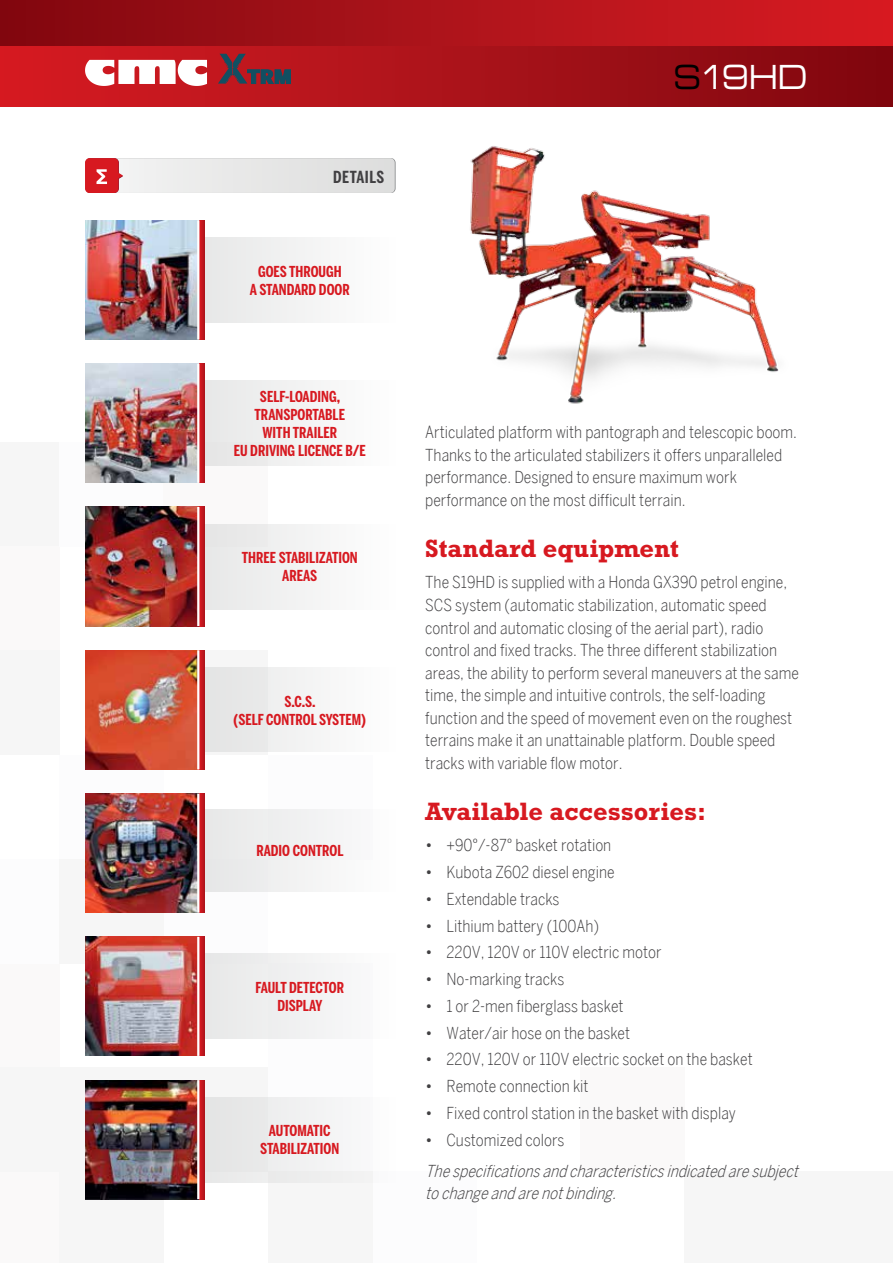
<style>
.page{position:relative;width:893px;height:1263px;background:#fff}
.page>*{position:absolute;margin:0;border:0;box-sizing:border-box;transform-origin:0 0}
.t1{font:33.3px "Eurostile LT Std Ex 2";letter-spacing:-.065em;color:#fff;scale:.86 1}
.t2{font:700 25.5px "Rockwell Std";color:#d71920}
.t3{font:300 16.5px/22.5px "Benton Sans Cond";color:#414042}
.t4{font:italic 300 16.5px/22.5px "Benton Sans Cond";color:#414042}
.t5{font:700 16.5px "Benton Sans Comp";letter-spacing:.025em;color:#414042}
.t6{font:700 15px/18px "Benton Sans Comp";color:#d71920;text-align:center}
.s1{color:#000}
</style>
<div class="page">
<div style="left:0;top:442px;width:60px;height:105px;background:#f6f6f6"></div>
<div style="left:0;top:547px;width:60px;height:104px;background:#faf9f9"></div>
<div style="left:0;top:651px;width:60px;height:104px;background:#f6f6f6"></div>
<div style="left:164px;top:651px;width:104px;height:104px;background:#f6f6f6"></div>
<div style="left:0;top:963px;width:60px;height:104px;background:#faf9f9"></div>
<div style="left:0;top:1171px;width:60px;height:92px;background:#faf9f9"></div>
<div style="left:580px;top:1067px;width:105px;height:104px;background:#faf9f9"></div>
<div style="left:60px;top:755px;width:104px;height:104px;background:#f7f8f9"></div>
<div style="left:268px;top:755px;width:104px;height:104px;background:#f7f8f9"></div>
<div style="left:164px;top:859px;width:104px;height:104px;background:#f7f8f9"></div>
<div style="left:268px;top:963px;width:104px;height:104px;background:#f7f8f9"></div>
<div style="left:268px;top:1067px;width:104px;height:104px;background:#f7f8f9"></div>
<div style="left:372px;top:1171px;width:104px;height:92px;background:#f7f8f9"></div>
<div style="left:0;top:859px;width:60px;height:104px;background:#f7f8f9"></div>
<div style="left:60px;top:859px;width:104px;height:104px;background:#f6f6f6"></div>
<div style="left:0;top:1067px;width:60px;height:104px;background:#f6f6f6"></div>
<div style="left:60px;top:1067px;width:104px;height:104px;background:#f6f6f6"></div>
<div style="left:60px;top:1171px;width:104px;height:92px;background:#f6f6f6"></div>
<div style="left:268px;top:1171px;width:104px;height:92px;background:#f6f6f6"></div>
<div style="left:685px;top:1171px;width:104px;height:92px;background:#f6f6f6"></div>
<div style="left:789px;top:1171px;width:104px;height:92px;background:#f6f6f6"></div>
<div style="left:164px;top:1067px;width:104px;height:104px;background:#f6f6f6"></div>
<div style="left:60px;top:442px;width:104px;height:105px;background:#f7f8f9"></div>
<div style="left:164px;top:442px;width:104px;height:105px;background:#faf9f9"></div>
<div style="left:0;top:0;width:893px;height:47px;background:linear-gradient(to right,#820910,#d91c23)"></div>
<div style="left:0;top:47px;width:893px;height:59px;background:linear-gradient(to right,#d71d24,#7f070f)"></div>
<hr style="left:892px;top:47px;width:1px;height:59px;background:#7f050c">
<div style="left:204px;top:237px;width:191px;height:85px;background:#f3f3f3"></div>
<img style="left:85px;top:220px;width:112px;height:119px">
<svg style="left:199px;top:220px;width:6px;height:119px"></svg>
<div style="left:204px;top:381px;width:191px;height:85px;background:#f3f3f3"></div>
<img style="left:85px;top:364px;width:112px;height:119px">
<svg style="left:199px;top:364px;width:6px;height:119px"></svg>
<hr style="left:197px;top:364px;width:2px;height:119px;background:#fff">
<div style="left:204px;top:524px;width:191px;height:85px;background:#f3f3f3"></div>
<img style="left:85px;top:507px;width:112px;height:119px">
<svg style="left:199px;top:507px;width:6px;height:119px"></svg>
<hr style="left:197px;top:507px;width:2px;height:119px;background:#fff">
<img style="left:85px;top:793px;width:112px;height:120px">
<div style="left:204px;top:809px;width:191px;height:83px;background:#f1f1f2"></div>
<svg style="left:199px;top:793px;width:6px;height:120px"></svg>
<hr style="left:197px;top:793px;width:2px;height:120px;background:#fff">
<div style="left:204px;top:1097px;width:191px;height:85px;background:linear-gradient(to right,#e3e3e3,#fcfcfd)"></div>
<img style="left:85px;top:1080px;width:112px;height:119px">
<svg style="left:199px;top:1080px;width:6px;height:119px"></svg>
<hr style="left:197px;top:1080px;width:2px;height:119px;background:#fff">
<div style="left:204px;top:668px;width:191px;height:84px;background:linear-gradient(to right,#e3e3e3,#fff)"></div>
<img style="left:85px;top:650px;width:112px;height:119px">
<svg style="left:199px;top:650px;width:6px;height:119px"></svg>
<hr style="left:197px;top:650px;width:2px;height:119px;background:#fff">
<svg style="left:85px;top:60px;width:122px;height:26px"></svg>
<svg style="left:85px;top:158px;width:310px;height:35px;background:#e5d2d2"></svg>
<svg style="left:218px;top:54px;width:73px;height:32px;background:#7c2c37"></svg>
<img style="left:470px;top:146px;width:309px;height:258px">
<div style="left:204px;top:954px;width:191px;height:85px;background:#f1f1f1"></div>
<img style="left:85px;top:937px;width:112px;height:119px">
<svg style="left:199px;top:937px;width:6px;height:119px"></svg>
<hr style="left:197px;top:937px;width:2px;height:119px;background:#fff">
<p class="t5" style="left:333px;top:168px;width:52px">DETAILS</p>
<p class="t6" style="left:250px;top:262px;width:101px">GOES THROUGH<br>A STANDARD DOOR</p>
<p class="t6" style="left:234px;top:387px;width:133px">SELF-LOADING,<br>TRANSPORTABLE<br>WITH TRAILER<br>EU DRIVING LICENCE B/E</p>
<p class="t6" style="left:242px;top:548px;width:117px">THREE STABILIZATION<br>AREAS</p>
<p class="t6" style="left:234px;top:692px;width:134px">S.C.S.<br>(SELF CONTROL SYSTEM)</p>
<p class="t6" style="left:256px;top:841px;width:89px">RADIO CONTROL</p>
<p class="t6" style="left:255px;top:978px;width:90px">FAULT DETECTOR<br>DISPLAY</p>
<p class="t6" style="left:260px;top:1122px;width:81px">AUTOMATIC<br>STABILIZATION</p>
<h1 class="t1" style="left:673px;top:54px;width:158px"><span class="s1">S</span>19HD</h1>
<p class="t3" style="left:425px;top:421px;width:373px">Articulated platform with pantograph and telescopic boom.<br>Thanks to the articulated stabilizers it offers unparalleled performance. Designed to ensure maximum work performance on the most difficult terrain.</p>
<h2 class="t2" style="left:425px;top:534px;width:255px">Standard equipment</h2>
<p class="t3" style="left:425px;top:571px;width:375px">The S19HD is supplied with a Honda GX390 petrol engine, SCS system (automatic stabilization, automatic speed control and automatic closing of the aerial part), radio control and fixed tracks. The three different stabilization areas, the ability to perform several maneuvers at the same time, the simple and intuitive controls, the self-loading function and the speed of movement even on the roughest terrains make it an unattainable platform. Double speed tracks with variable flow motor.</p>
<h2 class="t2" style="left:425px;top:797px;width:282px">Available accessories:</h2>
<p class="t3" style="left:425px;top:834px;width:188px">• +90°/-87° basket rotation</p>
<p class="t3" style="left:425px;top:861px;width:191px">• Kubota Z602 diesel engine</p>
<p class="t3" style="left:425px;top:887px;width:136px">• Extendable tracks</p>
<p class="t3" style="left:425px;top:914px;width:175px">• Lithium battery (100Ah)</p>
<p class="t3" style="left:425px;top:941px;width:238px">• 220V, 120V or 110V electric motor</p>
<p class="t3" style="left:425px;top:968px;width:141px">• No-marking tracks</p>
<p class="t3" style="left:425px;top:994px;width:200px">• 1 or 2-men fiberglass basket</p>
<p class="t3" style="left:425px;top:1021px;width:206px">• Water/air hose on the basket</p>
<p class="t3" style="left:425px;top:1048px;width:329px">• 220V, 120V or 110V electric socket on the basket</p>
<p class="t3" style="left:425px;top:1075px;width:165px">• Remote connection kit</p>
<p class="t3" style="left:425px;top:1101px;width:312px">• Fixed control station in the basket with display</p>
<p class="t3" style="left:425px;top:1128px;width:141px">• Customized colors</p>
<p class="t4" style="left:425px;top:1159px;width:379px">Thespecificationsandcharacteristicsindicatedaresubject tochangeandarenotbinding.</p>
</div>
